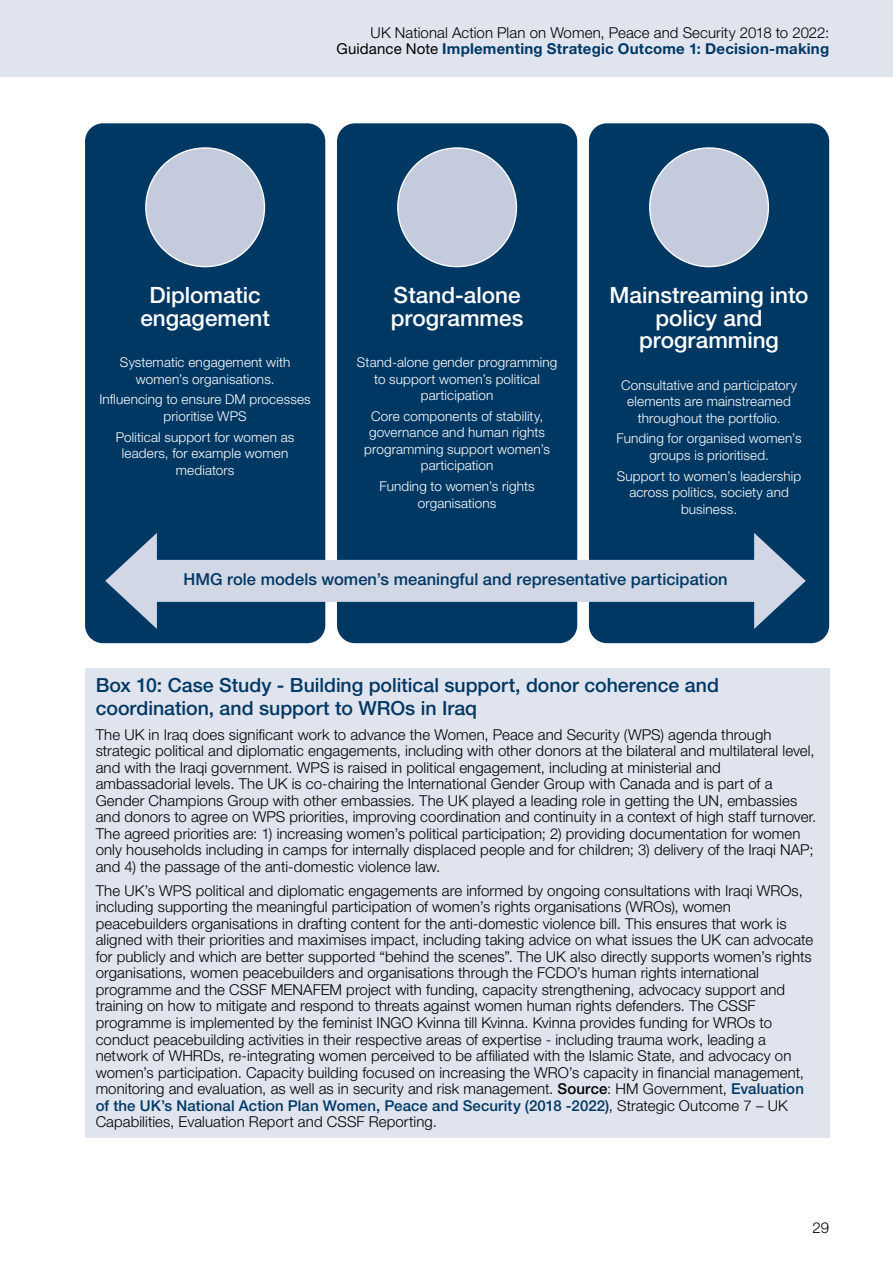
<style>
.page{position:relative;width:893px;height:1263px;background:#fff}
.page>*{position:absolute;margin:0;border:0;box-sizing:border-box;transform-origin:0 0}
.Exec_Bullets{font:500 22.5px/22.5px "Helvetica Neue LT Std";color:#fff;text-align:center}
.Case_Study_etc{font:500 19.5px/22.5px "Helvetica Neue LT Std";color:#003864}
.Exec_Bullets-2{font:500 16.5px "Helvetica Neue LT Std";letter-spacing:.005em;color:#003864}
.Para{font:300 15px/16.5px "Helvetica Neue LT Std";letter-spacing:.005em;color:#000}
.Exec_Bullets-3{font:300 13.5px/16.5px "Helvetica Neue LT Std";letter-spacing:.01em;color:#fff;text-align:center}
.s1{font-weight:400}
.s2{font-weight:700;color:#003864}
.s3{font-weight:500}
.s4{font-weight:500;color:#003864}
</style>
<div class="page">
<div style="left:0;top:0;width:893px;height:77px;background:#e0e4ee"></div>
<div style="left:85px;top:668px;width:744px;height:469px;background:#e0e4ee"></div>
<div style="left:85px;top:123px;width:240px;height:520px;background:#003864;border-radius:18px"></div>
<div style="left:337px;top:123px;width:240px;height:520px;background:#003864;border-radius:18px"></div>
<div style="left:589px;top:123px;width:240px;height:520px;background:#003864;border-radius:18px"></div>
<div style="left:146px;top:148px;width:118px;height:119px;background:#c4cbdc;border-radius:50%"></div>
<div style="left:398px;top:148px;width:118px;height:119px;background:#c4cbdc;border-radius:50%"></div>
<div style="left:650px;top:148px;width:118px;height:119px;background:#c4cbdc;border-radius:50%"></div>
<div style="left:141px;top:560px;width:629px;height:42px;background:#d2d7e5"></div>
<svg style="left:754px;top:533px;width:52px;height:96px"></svg>
<svg style="left:105px;top:533px;width:52px;height:96px"></svg>
<p class="Para" style="left:337px;top:24px;width:494px;text-align:right">UK National Action Plan on Women, Peace and Security 2018 to 2022:<br><span class="s1">Guidance Note</span> <span class="s2">Implementing Strategic Outcome 1: Decision-making</span></p>
<p class="Exec_Bullets" style="left:140px;top:284px;width:131px">Diplomatic engagement</p>
<p class="Exec_Bullets-3" style="left:120px;top:354px;width:172px">Systematic engagement with women’s organisations.</p>
<p class="Exec_Bullets-3" style="left:100px;top:391px;width:213px">Influencing to ensure DM processes prioritise WPS</p>
<p class="Exec_Bullets-3" style="left:116px;top:428px;width:180px">Political support for women as leaders, for example women mediators</p>
<p class="Exec_Bullets" style="left:391px;top:284px;width:134px;text-align:left">Stand-alone programmes</p>
<p class="Exec_Bullets-3" style="left:357px;top:354px;width:202px">Stand-alone gender programming to support women’s political participation</p>
<p class="Exec_Bullets-3" style="left:364px;top:407px;width:187px">Core components of stability, governance and human rights programming support women’s participation</p>
<p class="Exec_Bullets-3" style="left:380px;top:478px;width:157px">Funding to women’s rights organisations</p>
<p class="Exec_Bullets" style="left:609px;top:284px;width:201px">Mainstreaming into policy and programming</p>
<p class="Exec_Bullets-3" style="left:621px;top:376px;width:177px">Consultative and participatory elements are mainstreamed throughout the portfolio.</p>
<p class="Exec_Bullets-3" style="left:617px;top:430px;width:186px">Funding for organised women’s groups is prioritised.</p>
<p class="Exec_Bullets-3" style="left:617px;top:467px;width:186px">Support to women’s leadership across politics, society and business.</p>
<p class="Exec_Bullets-2" style="left:183px;top:569px;width:546px">HMG role models women’s meaningful and representative participation</p>
<p class="Case_Study_etc" style="left:96px;top:674px;width:625px">Box 10: Case Study - Building political support, donor coherence and coordination, and support to WROs in Iraq</p>
<p class="Para" style="left:96px;top:726px;width:722px">The UK in Iraq does significant work to advance the Women, Peace and Security (WPS) agenda through strategic political and diplomatic engagements, including with other donors at the bilateral and multilateral level, and with the Iraqi government. WPS is raised in political engagement, including at ministerial and ambassadorial levels. The UK is co-chairing the International Gender Group with Canada and is part of a Gender Champions Group with other embassies. The UK played a leading role in getting the UN, embassies and donors to agree on WPS priorities, improving coordination and continuity in a context of high staff turnover.<br>The agreed priorities are: 1) increasing women’s political participation; 2) providing documentation for women only households including in camps for internally displaced people and for children; 3) delivery of the Iraqi NAP; and 4) the passage of the anti-domestic violence law.</p>
<p class="Para" style="left:96px;top:882px;width:719px">The UK’s WPS political and diplomatic engagements are informed by ongoing consultations with Iraqi WROs, including supporting the meaningful participation of women’s rights organisations (WROs), women peacebuilders organisations in drafting content for the anti-domestic violence bill. This ensures that work is aligned with their priorities and maximises impact, including taking advice on what issues the UK can advocate for publicly and which are better supported “behind the scenes”. The UK also directly supports women’s rights organisations, women peacebuilders and organisations through the FCDO’s human rights international programme and the CSSF MENAFEM project with funding, capacity strengthening, advocacy support and training on how to mitigate and respond to threats against women human rights defenders. The CSSF programme is implemented by the feminist INGO Kvinna till Kvinna. Kvinna provides funding for WROs to conduct peacebuilding activities in their respective areas of expertise - including trauma work, leading a network of WHRDs, re-integrating women perceived to be affiliated with the Islamic State, and advocacy on women’s participation. Capacity building focused on increasing the WRO’s capacity in financial management, monitoring and evaluation, as well as in security and risk management. <span class="s3">Source</span>: HM Government, <span class="s4">Evaluation of the UK’s National Action Plan Women, Peace and Security (2018 -2022)</span>, Strategic Outcome 7 – UK Capabilities, Evaluation Report and CSSF Reporting.</p>
<p class="Para" style="left:813px;top:1219px;width:18px">29</p>
</div>
